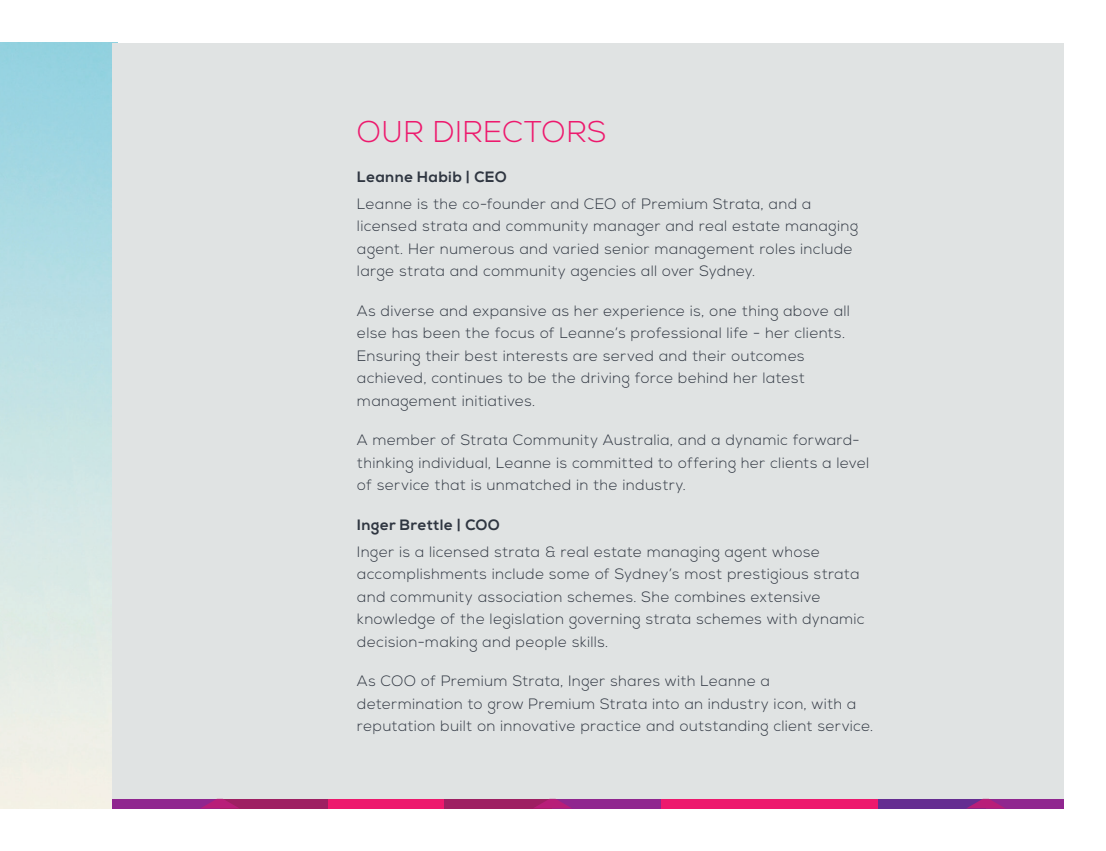
<style>
.page{position:relative;width:1106px;height:851px;background:#fff}
.page>*{position:absolute;margin:0;border:0;box-sizing:border-box;transform-origin:0 0}
.t1{font:300 30px "Nexa";letter-spacing:.035em;color:#ed196d}
.t2{font:300 15px/22.5px "Nexa";letter-spacing:.035em;color:#2f3641}
.t3{font:700 15px "Nexa";letter-spacing:.04em;color:#2f3641}
</style>
<div class="page">
<div style="left:112px;top:43px;width:951px;height:765px;background:#e0e3e3"></div>
<div style="left:876px;top:798px;width:109px;height:10px;background:#652d91"></div>
<div style="left:985px;top:798px;width:78px;height:10px;background:#90268f"></div>
<div style="left:443px;top:798px;width:109px;height:10px;background:#9e1f62"></div>
<div style="left:552px;top:798px;width:110px;height:10px;background:#90268f"></div>
<div style="left:255px;top:798px;width:189px;height:10px;background:#ed196d"></div>
<svg style="left:533px;top:798px;width:39px;height:10px"></svg>
<div style="left:661px;top:798px;width:216px;height:10px;background:#ed196d"></div>
<svg style="left:966px;top:798px;width:39px;height:10px"></svg>
<div style="left:220px;top:798px;width:109px;height:10px;background:#9e1f62"></div>
<div style="left:112px;top:798px;width:108px;height:10px;background:#90268f"></div>
<div style="left:328px;top:798px;width:35px;height:10px;background:#ed196d"></div>
<svg style="left:200px;top:798px;width:40px;height:10px"></svg>
<p class="t1" style="left:357px;top:115px;width:251px">OUR DIRECTORS</p>
<p class="t3" style="left:357px;top:168px;width:151px">Leanne Habib | CEO</p>
<p class="t2" style="left:357px;top:193px;width:502px">Leanne is the co-founder and CEO of Premium Strata, and a licensed strata and community manager and real estate managing agent. Her numerous and varied senior management roles include large strata and community agencies all over Sydney.</p>
<p class="t2" style="left:357px;top:300px;width:494px">As diverse and expansive as her experience is, one thing above all else has been the focus of Leanne’s professional life - her clients.<br>Ensuring their best interests are served and their outcomes achieved, continues to be the driving force behind her latest management initiatives.</p>
<p class="t2" style="left:357px;top:429px;width:513px">A member of Strata Community Australia, and a dynamic forward&shy;thinking individual, Leanne is committed to offering her clients a level of service that is unmatched in the industry.</p>
<p class="t3" style="left:357px;top:516px;width:144px">Inger Brettle | COO</p>
<p class="t2" style="left:357px;top:540px;width:509px">Inger is a licensed strata &amp; real estate managing agent whose accomplishments include some of Sydney’s most prestigious strata and community association schemes. She combines extensive knowledge of the legislation governing strata schemes with dynamic decision-making and people skills.</p>
<p class="t2" style="left:357px;top:670px;width:517px">As COO of Premium Strata, Inger shares with Leanne a determination to grow Premium Strata into an industry icon, with a reputation built on innovative practice and outstanding client service.</p>
</div>
